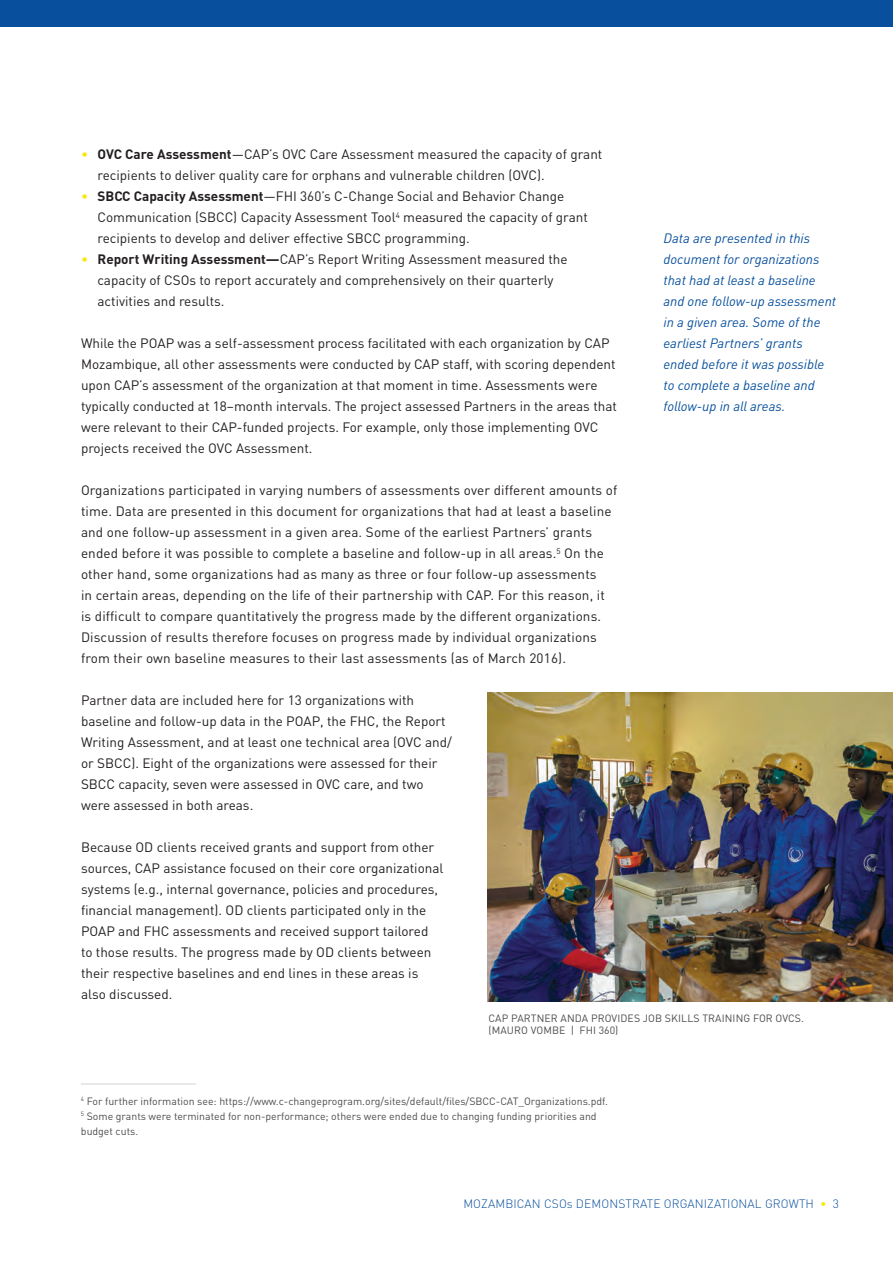
<style>
.page{position:relative;width:893px;height:1263px;background:#fff}
.page>*{position:absolute;margin:0;border:0;box-sizing:border-box;transform-origin:0 0}
.Body_Copy{font:13.5px/21px "DINOT";color:#231f20}
.Sidebar_Italics{font:italic 13.5px/21px "DINOT";color:#08509d}
.t1{font:300 12px "DINOT";letter-spacing:.01em;color:#08509d}
.footnote{font:10.5px/15px "DINOT";color:#4b4c4d}
.photo_caption{font:10.5px/12.6px "DINOT";letter-spacing:.01em;color:#4b4c4d}
.s1{color:#f9e806}
.s2{font-weight:700}
</style>
<div class="page">
<div style="left:0;top:0;width:893px;height:27px;background:#08509d"></div>
<hr style="left:81px;top:1083px;width:115px;height:1px;background:#d1d2d4">
<img style="left:488px;top:693px;width:405px;height:308px">
<p class="Body_Copy" style="left:98px;top:143px;width:506px;text-indent:-16px"><span class="s1">•</span> <span class="s2">OVC Care Assessment</span>—CAP’s OVC Care Assessment measured the capacity of grant recipients to deliver quality care for orphans and vulnerable children (OVC).</p>
<p class="Body_Copy" style="left:98px;top:185px;width:492px;text-indent:-16px"><span class="s1">•</span> <span class="s2">SBCC Capacity Assessment</span>—FHI 360’s C-Change Social and Behavior Change<br>Communication (SBCC) Capacity Assessment Tool<sup>4</sup> measured the capacity of grant recipients to develop and deliver effective SBCC programming.</p>
<p class="Body_Copy" style="left:98px;top:248px;width:472px;text-indent:-16px"><span class="s1">•</span> <span class="s2">Report Writing Assessment—</span>CAP’s Report Writing Assessment measured the capacity of CSOs to report accurately and comprehensively on their quarterly activities and results.</p>
<p class="Body_Copy" style="left:81px;top:332px;width:537px">While the POAP was a self-assessment process facilitated with each organization by CAP Mozambique, all other assessments were conducted by CAP staff, with scoring dependent upon CAP’s assessment of the organization at that moment in time. Assessments were typically conducted at 18–month intervals. The project assessed Partners in the areas that were relevant to their CAP-funded projects. For example, only those implementing OVC projects received the OVC Assessment.</p>
<p class="Body_Copy" style="left:81px;top:479px;width:538px">Organizations participated in varying numbers of assessments over different amounts of time. Data are presented in this document for organizations that had at least a baseline and one follow-up assessment in a given area. Some of the earliest Partners’ grants ended before it was possible to complete a baseline and follow-up in all areas.<sup>5</sup> On the other hand, some organizations had as many as three or four follow-up assessments<br>in certain areas, depending on the life of their partnership with CAP. For this reason, it is difficult to compare quantitatively the progress made by the different organizations.<br>Discussion of results therefore focuses on progress made by individual organizations from their own baseline measures to their last assessments (as of March 2016).</p>
<p class="Body_Copy" style="left:81px;top:689px;width:372px">Partner data are included here for 13 organizations with baseline and follow-up data in the POAP, the FHC, the Report Writing Assessment, and at least one technical area (OVC and/ or SBCC). Eight of the organizations were assessed for their SBCC capacity, seven were assessed in OVC care, and two were assessed in both areas.</p>
<p class="Body_Copy" style="left:81px;top:836px;width:364px">Because OD clients received grants and support from other sources, CAP assistance focused on their core organizational systems (e.g., internal governance, policies and procedures, financial management). OD clients participated only in the POAP and FHC assessments and received support tailored<br>to those results. The progress made by OD clients between their respective baselines and end lines in these areas is also discussed.</p>
<p class="Sidebar_Italics" style="left:663px;top:228px;width:157px">Data are presented in this document for organizations that had at least a baseline</p>
<p class="Sidebar_Italics" style="left:663px;top:291px;width:174px">and one follow-up assessment in a given area. Some of the earliest Partners’ grants</p>
<p class="Sidebar_Italics" style="left:663px;top:354px;width:162px">ended before it was possible to complete a baseline and follow-up in all areas.</p>
<p class="photo_caption" style="left:489px;top:1011px;width:317px">CAP PARTNER ANDA PROVIDES JOB SKILLS TRAINING FOR OVCS. (MAURO VOMBE | FHI 360)</p>
<p class="footnote" style="left:81px;top:1093px;width:528px"><sup>4</sup> For further information see: https://www.c-changeprogram.org/sites/default/files/SBCC-CAT_Organizations.pdf.<br><sup>5</sup> Some grants were terminated for non-performance; others were ended due to changing funding priorities and budget cuts.</p>
<p class="t1" style="left:463px;top:1196px;width:377px">MOZAMBICAN CSOs DEMONSTRATE ORGANIZATIONAL GROWTH <span class="s1">•</span> 3</p>
</div>
